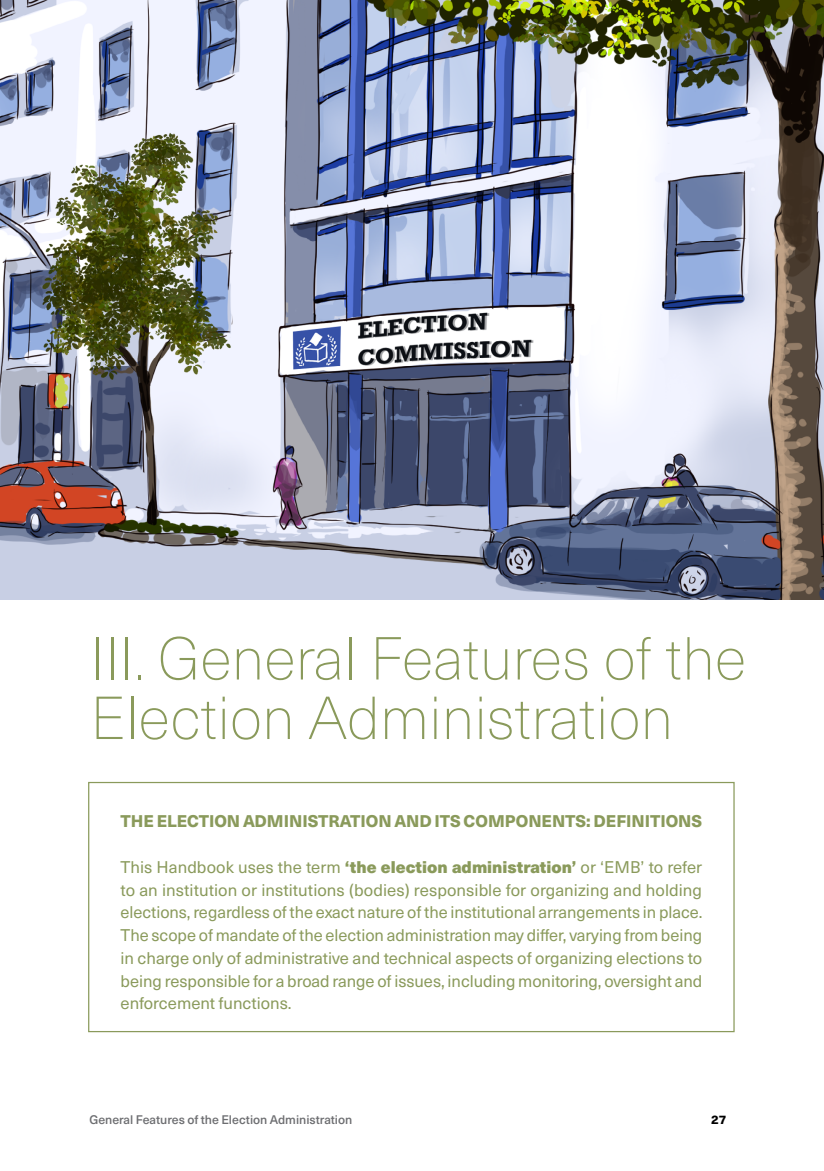
<style>
.page{position:relative;width:824px;height:1171px;background:#fff}
.page>*{position:absolute;margin:0;border:0;box-sizing:border-box;transform-origin:0 0}
.t1{font:200 59.5px/59.5px "Neue Haas Unica";color:#8a9a5b}
.t2{font:16.62px/22.8px "Neue Haas Unica";color:#8a9a5b;text-align:justify}
.t3{font:800 16.62px "Neue Haas Unica";color:#8a9a5b}
.t4{font:500 12.25px "Neue Haas Unica";color:#6d6e71}
.t5{font:800 12.25px "Neue Haas Unica";color:#000}
.s1{font-weight:900}
</style>
<div class="page">
<div style="left:88px;top:782px;width:646px;height:250px;border:1px solid #8a9a5b"></div>
<img style="left:0;top:0;width:823px;height:600px">
<h1 class="t1" style="left:90px;top:626px;width:657px">III. General Features of the<br>Election Administration</h1>
<p class="t3" style="left:121px;top:808px;width:583px">THE ELECTION ADMINISTRATION AND ITS COMPONENTS: DEFINITIONS</p>
<p class="t2" style="left:121px;top:855px;width:583px">This Handbook uses the term <span class="s1">‘the election administration’</span> or ‘EMB’ to refer to an institution or institutions (bodies) responsible for organizing and holding elections, regardless of the exact nature of the institutional arrangements in place.<br>The scope of mandate of the election administration may differ, varying from being in charge only of administrative and technical aspects of organizing elections to being responsible for a broad range of issues, including monitoring, oversight and enforcement functions.</p>
<p class="t4" style="left:89px;top:1111px;width:264px">General Features of the Election Administration</p>
<p class="t5" style="left:711px;top:1110px;width:17px">27</p>
</div>
